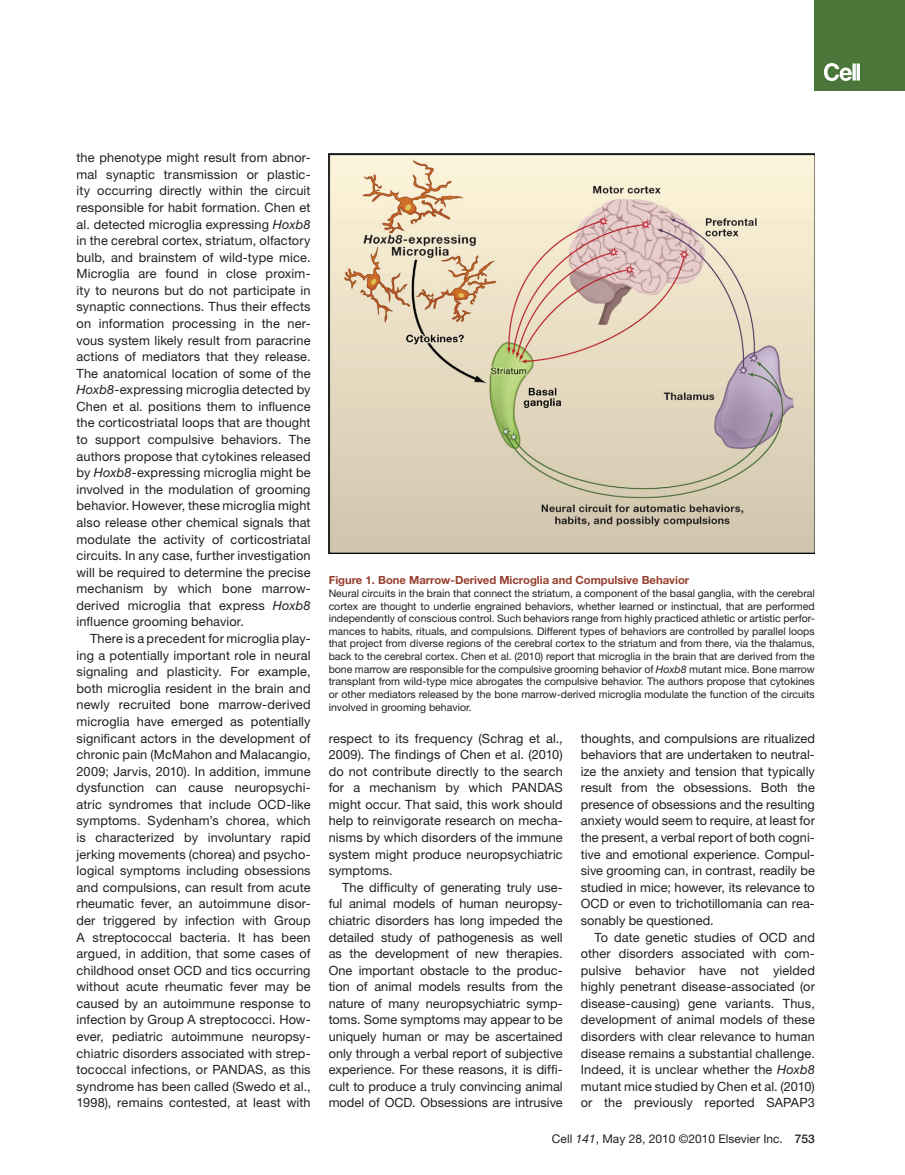
<style>
.page{position:relative;width:905px;height:1175px;background:#fff}
.page>*{position:absolute;margin:0;border:0;box-sizing:border-box;transform-origin:0 0}
.t1{font:12.75px/16.6px "Helvetica Neue LT Std";letter-spacing:.01em;color:#231f20;text-align:justify}
.t2{font:12px "Helvetica Neue LT Std";color:#231f20}
.t3{font:700 11.25px "Helvetica Neue LT Std";color:#973e2f}
.t4{font:10.5px/12.6px "Helvetica Neue LT Std";color:#231f20;text-align:justify}
.s1{font-style:italic}
.s2{font-weight:500}
</style>
<div class="page">
<div style="left:814px;top:0;width:90px;height:90px;background:#4a7639"></div>
<svg style="left:824px;top:63px;width:35px;height:18px"></svg>
<img style="left:328px;top:153px;width:486px;height:401px">
<p class="t1" style="left:76px;top:149px;width:236px">the phenotype might result from abnor&shy;mal synaptic transmission or plastic&shy;ity occurring directly within the circuit responsible for habit formation. Chen et al. detected microglia expressing <span class="s1">Hoxb8 </span>in the cerebral cortex, striatum, olfactory bulb, and brainstem of wild-type mice.<br>Microglia are found in close proxim&shy;ity to neurons but do not participate in synaptic connections. Thus their effects on information processing in the ner&shy;vous system likely result from paracrine actions of mediators that they release.<br>The anatomical location of some of the <span class="s1">Hoxb8</span>-expressing microglia detected by Chen et al. positions them to influence the corticostriatal loops that are thought to support compulsive behaviors. The authors propose that cytokines released by <span class="s1">Hoxb8</span>-expressing microglia might be involved in the modulation of grooming behavior. However, these microglia might also release other chemical signals that modulate the activity of corticostriatal circuits. In any case, further investigation will be required to determine the precise mechanism by which bone marrow&shy;derived microglia that express <span class="s1">Hoxb8 </span>influence grooming behavior.</p>
<p class="t1" style="left:76px;top:630px;width:236px;text-indent:14px">There is a precedent for microglia play&shy;ing a potentially important role in neural signaling and plasticity. For example, both microglia resident in the brain and newly recruited bone marrow-derived microglia have emerged as potentially significant actors in the development of chronic pain (McMahon and Malacangio, 2009; Jarvis, 2010). In addition, immune dysfunction can cause neuropsychi&shy;atric syndromes that include OCD-like symptoms. Sydenham’s chorea, which is characterized by involuntary rapid jerking movements (chorea) and psycho&shy;logical symptoms including obsessions and compulsions, can result from acute rheumatic fever, an autoimmune disor&shy;der triggered by infection with Group A streptococcal bacteria. It has been argued, in addition, that some cases of childhood onset OCD and tics occurring without acute rheumatic fever may be caused by an autoimmune response to infection by Group A streptococci. How&shy;ever, pediatric autoimmune neuropsy&shy;chiatric disorders associated with strep&shy;tococcal infections, or PANDAS, as this syndrome has been called (Swedo et al., 1998), remains contested, at least with</p>
<p class="t3" style="left:328px;top:573px;width:362px">Figure 1. Bone Marrow-Derived Microglia and Compulsive Behavior</p>
<p class="t4" style="left:328px;top:587px;width:487px">Neural circuits in the brain that connect the striatum, a component of the basal ganglia, with the cerebral cortex are thought to underlie engrained behaviors, whether learned or instinctual, that are performed independently of conscious control. Such behaviors range from highly practiced athletic or artistic perfor&shy;mances to habits, rituals, and compulsions. Different types of behaviors are controlled by parallel loops that project from diverse regions of the cerebral cortex to the striatum and from there, via the thalamus, back to the cerebral cortex. Chen et al. (2010) report that microglia in the brain that are derived from the bone marrow are responsible for the compulsive grooming behavior of <span class="s1">Hoxb8</span> mutant mice. Bone marrow transplant from wild-type mice abrogates the compulsive behavior. The authors propose that cytokines or other mediators released by the bone marrow-derived microglia modulate the function of the circuits involved in grooming behavior.</p>
<p class="t1" style="left:329px;top:729px;width:236px">respect to its frequency (Schrag et al., 2009). The findings of Chen et al. (2010) do not contribute directly to the search for a mechanism by which PANDAS might occur. That said, this work should help to reinvigorate research on mecha&shy;nisms by which disorders of the immune system might produce neuropsychiatric symptoms.</p>
<p class="t1" style="left:329px;top:878px;width:236px;text-indent:14px">The difficulty of generating truly use&shy;ful animal models of human neuropsy&shy;chiatric disorders has long impeded the detailed study of pathogenesis as well as the development of new therapies.<br>One important obstacle to the produc&shy;tion of animal models results from the nature of many neuropsychiatric symp&shy;toms. Some symptoms may appear to be uniquely human or may be ascertained only through a verbal report of subjective experience. For these reasons, it is diffi&shy;cult to produce a truly convincing animal model of OCD. Obsessions are intrusive</p>
<p class="t1" style="left:581px;top:729px;width:236px">thoughts, and compulsions are ritualized behaviors that are undertaken to neutral&shy;ize the anxiety and tension that typically result from the obsessions. Both the presence of obsessions and the resulting anxiety would seem to require, at least for the present, a verbal report of both cogni&shy;tive and emotional experience. Compul&shy;sive grooming can, in contrast, readily be studied in mice; however, its relevance to OCD or even to trichotillomania can rea&shy;sonably be questioned.</p>
<p class="t1" style="left:581px;top:928px;width:236px;text-indent:14px">To date genetic studies of OCD and other disorders associated with com&shy;pulsive behavior have not yielded highly penetrant disease-associated (or disease-causing) gene variants. Thus, development of animal models of these disorders with clear relevance to human disease remains a substantial challenge.<br>Indeed, it is unclear whether the <span class="s1">Hoxb8 </span>mutant mice studied by Chen et al. (2010) or the previously reported SAPAP3</p>
<p class="t2" style="left:552px;top:1131px;width:264px">Cell <span class="s1">141</span>, May 28, 2010 ©2010 Elsevier Inc. <span class="s2">753</span></p>
</div>
